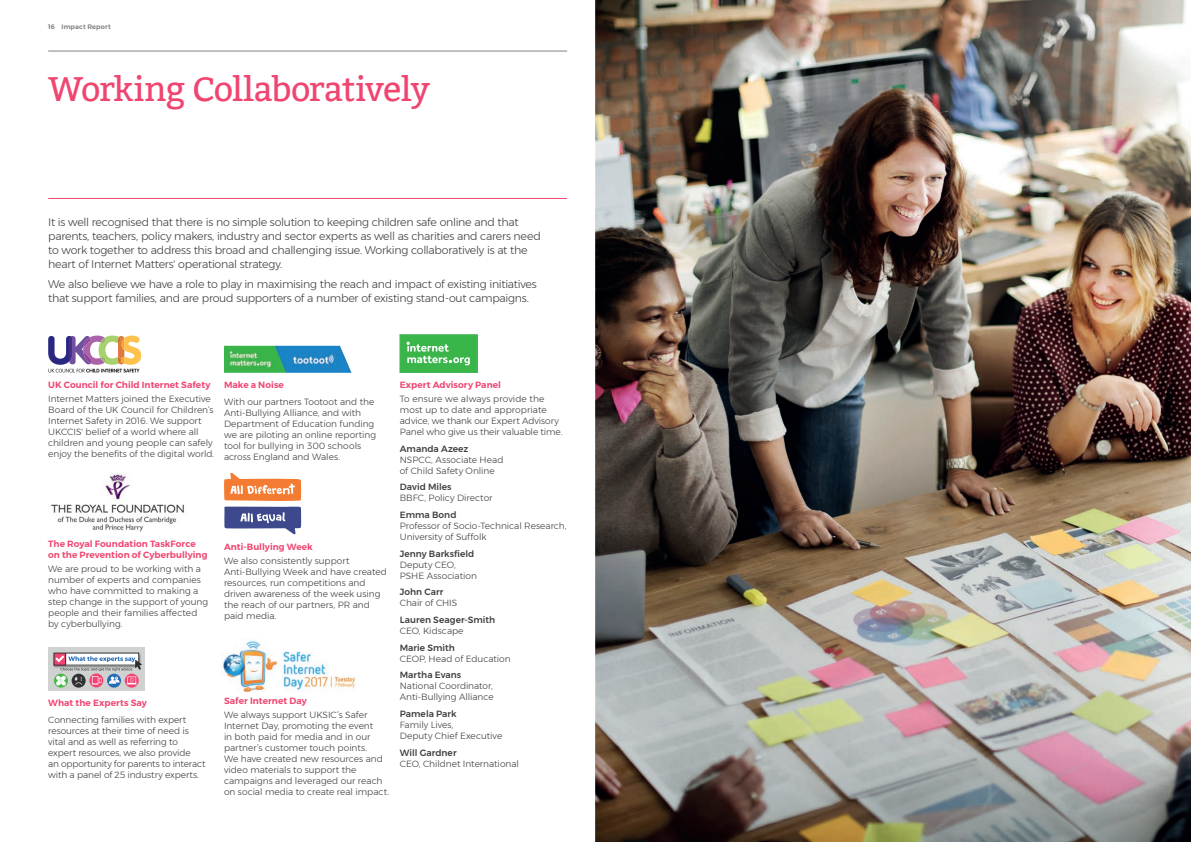
<style>
.page{position:relative;width:1191px;height:842px;background:#fff}
.page>*{position:absolute;margin:0;border:0;box-sizing:border-box;transform-origin:0 0}
.t1{font:34px "Bitter";letter-spacing:-.03em;color:#f04570}
.t2{font:300 11px/14px "Montserrat";letter-spacing:-.025em;color:#3e3e3f}
.t3{font:300 9px/11px "Montserrat";color:#3e3e3f}
.t4{font:600 9px/11px "Montserrat";letter-spacing:.005em;color:#f04570}
.t5{font:500 9px "Montserrat";letter-spacing:.005em;color:#3e3e3f}
.t6{font:600 6.5px "Montserrat";letter-spacing:.02em;color:#808285}
</style>
<div class="page">
<img style="left:222px;top:639px;width:134px;height:53px">
<img style="left:595px;top:0;width:596px;height:842px">
<hr style="left:48px;top:198px;width:519px;height:1px;background:#f04570">
<svg style="left:48px;top:336px;width:93px;height:36px"></svg>
<div style="left:400px;top:335px;width:77px;height:38px;background:#3ab54a"></div>
<svg style="left:406px;top:342px;width:64px;height:23px"></svg>
<div style="left:400px;top:334px;width:77px;height:39px;border:1px solid #46b85b"></div>
<img style="left:51px;top:473px;width:133px;height:59px">
<img style="left:224px;top:346px;width:127px;height:27px">
<svg style="left:224px;top:473px;width:77px;height:28px"></svg>
<svg style="left:224px;top:507px;width:77px;height:27px"></svg>
<div style="left:48px;top:647px;width:97px;height:44px;background:#cfd2d1"></div>
<img style="left:53px;top:652px;width:87px;height:15px">
<svg style="left:54px;top:653px;width:88px;height:35px"></svg>
<hr style="left:48px;top:51px;width:519px;height:1px;background:#808285">
<p class="t6" style="left:48px;top:21px;width:64px">16 Impact Report</p>
<h1 class="t1" style="left:48px;top:69px;width:383px">Working Collaboratively</h1>
<p class="t2" style="left:48px;top:215px;width:494px">It is well recognised that there is no simple solution to keeping children safe online and that parents, teachers, policy makers, industry and sector experts as well as charities and carers need to work together to address this broad and challenging issue. Working collaboratively is at the heart of Internet Matters' operational strategy.</p>
<p class="t2" style="left:48px;top:277px;width:490px">We also believe we have a role to play in maximising the reach and impact of existing initiatives that support families, and are proud supporters of a number of existing stand-out campaigns.</p>
<p class="t4" style="left:48px;top:379px;width:164px">UK Council for Child Internet Safety</p>
<p class="t3" style="left:48px;top:393px;width:168px">Internet Matters joined the Executive Board of the UK Council for Children’s Internet Safety in 2016. We support UKCCIS' belief of a world where all children and young people can safely enjoy the benefits of the digital world.</p>
<p class="t4" style="left:224px;top:379px;width:61px">Make a Noise</p>
<p class="t3" style="left:224px;top:396px;width:154px">With our partners Tootoot and the<br>Anti-Bullying Alliance, and with<br>Department of Education funding we are piloting an online reporting tool for bullying in 300 schools across England and Wales.</p>
<p class="t4" style="left:48px;top:539px;width:161px">The Royal Foundation TaskForce on the Prevention of Cyberbullying</p>
<p class="t3" style="left:48px;top:563px;width:162px">We are proud to be working with a number of experts and companies who have committed to making a step change in the support of young people and their families affected by cyberbullying.</p>
<p class="t4" style="left:224px;top:541px;width:90px">Anti-Bullying Week</p>
<p class="t3" style="left:224px;top:555px;width:164px">We also consistently support<br>Anti-Bullying Week and have created resources, run competitions and driven awareness of the week using the reach of our partners, PR and paid media.</p>
<p class="t4" style="left:48px;top:697px;width:100px">What the Experts Say</p>
<p class="t3" style="left:48px;top:714px;width:159px">Connecting families with expert resources at their time of need is vital and as well as referring to expert resources, we also provide<br>an opportunity for parents to interact with a panel of 25 industry experts.</p>
<p class="t4" style="left:224px;top:695px;width:84px">Safer Internet Day</p>
<p class="t3" style="left:224px;top:709px;width:167px">We always support UKSIC’s Safer Internet Day, promoting the event<br>in both paid for media and in our partner’s customer touch points.<br>We have created new resources and video materials to support the campaigns and leveraged our reach on social media to create real impact.</p>
<p class="t4" style="left:400px;top:379px;width:103px">Expert Advisory Panel</p>
<p class="t3" style="left:400px;top:393px;width:164px">To ensure we always provide the most up to date and appropriate advice, we thank our Expert Advisory Panel who give us their valuable time.</p>
<p class="t5" style="left:400px;top:441px;width:70px">Amanda Azeez</p>
<p class="t3" style="left:400px;top:454px;width:105px">NSPCC, Associate Head of Child Safety Online</p>
<p class="t5" style="left:400px;top:480px;width:53px">David Miles</p>
<p class="t3" style="left:400px;top:492px;width:94px">BBFC, Policy Director</p>
<p class="t5" style="left:400px;top:508px;width:58px">Emma Bond</p>
<p class="t3" style="left:400px;top:520px;width:168px">Professor of Socio-Technical Research,<br>University of Suffolk</p>
<p class="t5" style="left:400px;top:546px;width:76px">Jenny Barksfield</p>
<p class="t3" style="left:400px;top:559px;width:79px">Deputy CEO,<br>PSHE Association</p>
<p class="t5" style="left:400px;top:585px;width:45px">John Carr</p>
<p class="t3" style="left:400px;top:597px;width:59px">Chair of CHIS</p>
<p class="t5" style="left:400px;top:613px;width:97px">Lauren Seager-Smith</p>
<p class="t3" style="left:400px;top:625px;width:65px">CEO, Kidscape</p>
<p class="t5" style="left:400px;top:640px;width:57px">Marie Smith</p>
<p class="t3" style="left:400px;top:653px;width:112px">CEOP, Head of Education</p>
<p class="t5" style="left:400px;top:668px;width:63px">Martha Evans</p>
<p class="t3" style="left:400px;top:680px;width:95px">National Coordinator,<br>Anti-Bullying Alliance</p>
<p class="t5" style="left:400px;top:707px;width:58px">Pamela Park</p>
<p class="t3" style="left:400px;top:719px;width:104px">Family Lives,<br>Deputy Chief Executive</p>
<p class="t5" style="left:400px;top:745px;width:58px">Will Gardner</p>
<p class="t3" style="left:400px;top:758px;width:121px">CEO, Childnet International</p>
</div>
